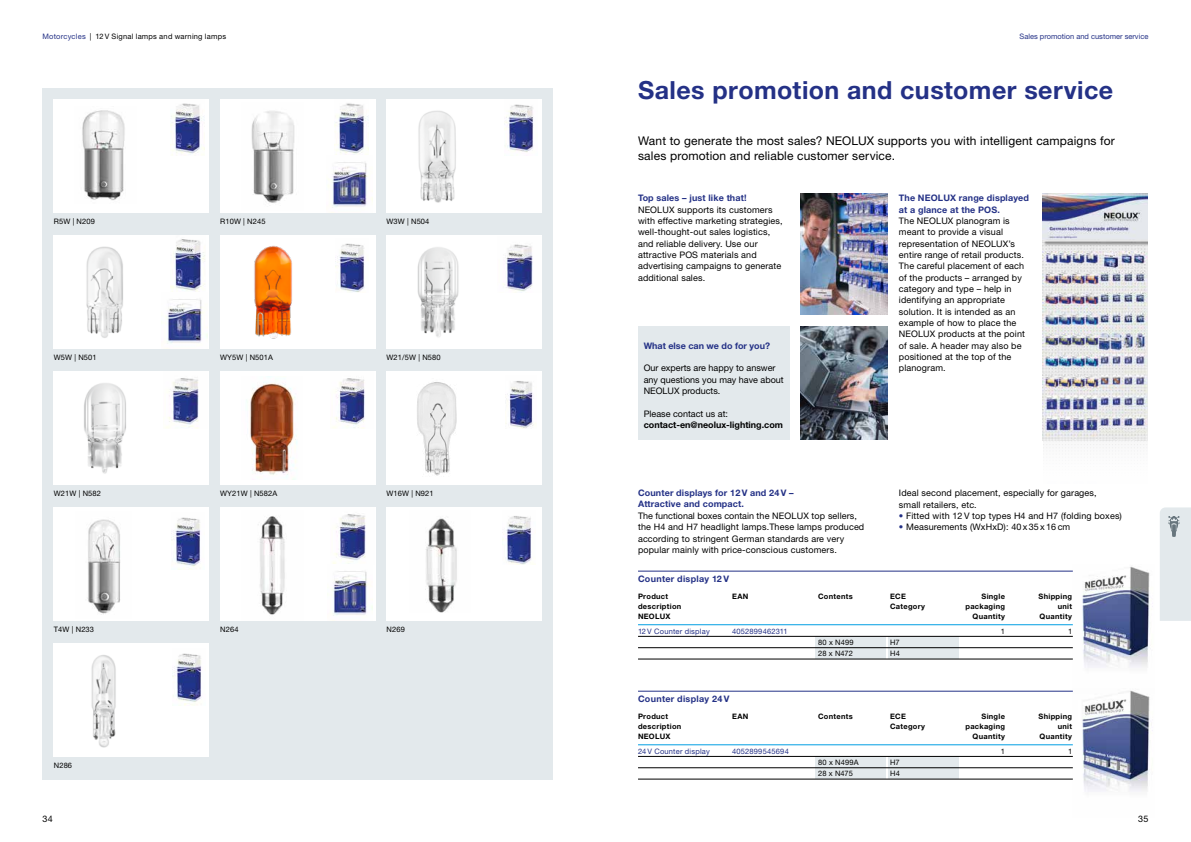
<style>
.page{position:relative;width:1191px;height:842px;background:#fff}
.page>*{position:absolute;margin:0;border:0;box-sizing:border-box;transform-origin:0 0}
.t1{font:700 25px "Helvetica Neue LT Pro";letter-spacing:.02em;color:#243186}
.t2{font:12px/15.1px "Helvetica Neue LT Pro";letter-spacing:.01em;color:#000}
.t3{font:9px/11.3px "Helvetica Neue LT Pro";letter-spacing:.015em;color:#000}
.t4{font:700 9px/11.3px "Helvetica Neue LT Pro";letter-spacing:.015em;color:#243186}
.t5{font:700 9px "Helvetica Neue LT Pro";letter-spacing:.035em;color:#243186}
.t6{font:700 9px "Helvetica Neue LT Pro";color:#000}
.t7{font:7.5px "Helvetica Neue LT Pro";letter-spacing:.015em;color:#000}
.t8{font:700 7.5px "Helvetica Neue LT Pro";letter-spacing:.04em;color:#000}
.t9{font:7.5px "Helvetica Neue LT Pro";letter-spacing:.015em;color:#243186}
.s1{color:#243186}
</style>
<div class="page">
<div style="left:43px;top:88px;width:510px;height:692px;background:#e3e9ec"></div>
<div style="left:54px;top:371px;width:155px;height:114px;background:#fff"></div>
<img style="left:166px;top:378px;width:33px;height:50px">
<img style="left:84px;top:383px;width:42px;height:91px">
<div style="left:220px;top:371px;width:155px;height:114px;background:#fff"></div>
<img style="left:332px;top:378px;width:33px;height:50px">
<img style="left:246px;top:382px;width:51px;height:96px">
<div style="left:54px;top:99px;width:155px;height:114px;background:#fff"></div>
<img style="left:170px;top:103px;width:35px;height:52px">
<img style="left:82px;top:110px;width:43px;height:91px">
<div style="left:54px;top:235px;width:155px;height:114px;background:#fff"></div>
<img style="left:170px;top:239px;width:35px;height:53px">
<img style="left:166px;top:299px;width:41px;height:50px">
<img style="left:86px;top:246px;width:37px;height:92px">
<div style="left:220px;top:235px;width:155px;height:114px;background:#fff"></div>
<img style="left:335px;top:243px;width:30px;height:49px">
<img style="left:254px;top:245px;width:38px;height:94px">
<div style="left:386px;top:235px;width:155px;height:114px;background:#fff"></div>
<img style="left:503px;top:244px;width:30px;height:47px">
<img style="left:417px;top:247px;width:42px;height:90px">
<div style="left:220px;top:99px;width:155px;height:114px;background:#fff"></div>
<img style="left:334px;top:103px;width:34px;height:52px">
<img style="left:328px;top:162px;width:44px;height:51px">
<img style="left:251px;top:111px;width:44px;height:92px">
<div style="left:386px;top:99px;width:155px;height:114px;background:#fff"></div>
<img style="left:504px;top:104px;width:30px;height:48px">
<img style="left:418px;top:110px;width:38px;height:93px">
<div style="left:54px;top:507px;width:155px;height:114px;background:#fff"></div>
<img style="left:171px;top:517px;width:29px;height:52px">
<img style="left:87px;top:519px;width:34px;height:96px">
<div style="left:54px;top:643px;width:155px;height:114px;background:#fff"></div>
<img style="left:172px;top:653px;width:29px;height:52px">
<img style="left:91px;top:655px;width:25px;height:93px">
<div style="left:220px;top:507px;width:155px;height:114px;background:#fff"></div>
<img style="left:332px;top:514px;width:34px;height:50px">
<img style="left:331px;top:571px;width:42px;height:50px">
<img style="left:258px;top:516px;width:27px;height:99px">
<div style="left:386px;top:507px;width:155px;height:114px;background:#fff"></div>
<img style="left:502px;top:516px;width:29px;height:48px">
<img style="left:425px;top:518px;width:32px;height:94px">
<div style="left:386px;top:371px;width:155px;height:114px;background:#fff"></div>
<img style="left:505px;top:381px;width:29px;height:47px">
<img style="left:417px;top:382px;width:40px;height:94px">
<div style="left:1160px;top:507px;width:31px;height:114px;background:#e3e9ec"></div>
<img style="left:800px;top:194px;width:87px;height:121px">
<img style="left:800px;top:326px;width:87px;height:113px">
<img style="left:1042px;top:194px;width:105px;height:246px">
<svg style="left:1043px;top:441px;width:104px;height:10px"></svg>
<img style="left:1072px;top:566px;width:81px;height:102px">
<img style="left:1072px;top:690px;width:81px;height:102px">
<div style="left:815px;top:636px;width:70px;height:23px;background:#e3e9ec"></div>
<div style="left:815px;top:756px;width:70px;height:23px;background:#e3e9ec"></div>
<div style="left:887px;top:636px;width:71px;height:23px;background:#e3e9ec"></div>
<div style="left:887px;top:756px;width:71px;height:23px;background:#e3e9ec"></div>
<hr style="left:638px;top:571px;width:434px;height:1px;background:#243186">
<hr style="left:638px;top:624px;width:434px;height:1px;background:#009ee3">
<hr style="left:638px;top:636px;width:434px;height:1px;background:#000">
<hr style="left:638px;top:647px;width:434px;height:1px;background:#000">
<hr style="left:638px;top:659px;width:434px;height:1px;background:#000">
<hr style="left:638px;top:691px;width:434px;height:1px;background:#243186">
<hr style="left:638px;top:744px;width:434px;height:1px;background:#009ee3">
<hr style="left:638px;top:756px;width:434px;height:1px;background:#000">
<hr style="left:638px;top:767px;width:434px;height:1px;background:#000">
<hr style="left:638px;top:779px;width:434px;height:1px;background:#000">
<div style="left:638px;top:326px;width:151px;height:113px;background:#e3e9ec"></div>
<p class="t7" style="left:43px;top:32px;width:185px"><span class="s1">Motorcycles</span> | 12 V Signal lamps and warning lamps</p>
<p class="t7" style="left:54px;top:217px;width:43px">R5W | N209</p>
<p class="t7" style="left:220px;top:217px;width:47px">R10W | N245</p>
<p class="t7" style="left:386px;top:217px;width:44px">W3W | N504</p>
<p class="t7" style="left:54px;top:353px;width:44px">W5W | N501</p>
<p class="t7" style="left:220px;top:353px;width:54px">WY5W | N501A</p>
<p class="t7" style="left:386px;top:353px;width:56px">W21/5W | N580</p>
<p class="t7" style="left:54px;top:489px;width:49px">W21W | N582</p>
<p class="t7" style="left:220px;top:489px;width:59px">WY21W | N582A</p>
<p class="t7" style="left:386px;top:489px;width:49px">W16W | N921</p>
<p class="t7" style="left:54px;top:625px;width:42px">T4W | N233</p>
<p class="t7" style="left:54px;top:761px;width:20px">N286</p>
<p class="t7" style="left:220px;top:625px;width:20px">N264</p>
<p class="t7" style="left:386px;top:625px;width:20px">N269</p>
<p class="t9" style="left:1019px;top:32px;width:130px">Sales promotion and customer service</p>
<h1 class="t1" style="left:638px;top:75px;width:477px">Sales promotion and customer service</h1>
<h2 class="t2" style="left:638px;top:133px;width:478px">Want to generate the most sales? NEOLUX supports you with intelligent campaigns for sales promotion and reliable customer service.</h2>
<p class="t4" style="left:638px;top:192px;width:110px">Top sales – just like that!</p>
<p class="t3" style="left:638px;top:204px;width:146px">NEOLUX supports its customers with effective marketing strategies, well-thought-out sales logistics, and reliable delivery. Use our attractive POS materials and advertising campaigns to generate additional sales.</p>
<p class="t4" style="left:899px;top:192px;width:132px">The NEOLUX range displayed at a glance at the POS.</p>
<p class="t3" style="left:899px;top:215px;width:128px">The NEOLUX planogram is meant to provide a visual representation of NEOLUX’s entire range of retail products.<br>The careful placement of each of the products – arranged by category and type – help in identifying an appropriate solution. It is intended as an example of how to place the<br>NEOLUX products at the point of sale. A header may also be positioned at the top of the planogram.</p>
<p class="t4" style="left:643px;top:340px;width:128px">What else can we do for you?</p>
<p class="t3" style="left:643px;top:362px;width:142px">Our experts are happy to answer any questions you may have about<br>NEOLUX products.</p>
<p class="t3" style="left:643px;top:408px;width:86px">Please contact us at:</p>
<p class="t6" style="left:643px;top:419px;width:141px">contact-en@neolux-lighting.com</p>
<p class="t4" style="left:638px;top:487px;width:157px">Counter displays for 12V and 24V –<br>Attractive and compact.</p>
<p class="t3" style="left:638px;top:510px;width:228px">The functional boxes contain the NEOLUX top sellers, the H4 and H7 headlight lamps.These lamps produced according to stringent German standards are very popular mainly with price-conscious customers.</p>
<p class="t3" style="left:899px;top:487px;width:199px">Ideal second placement, especially for garages, small retailers, etc.</p>
<p class="t3" style="left:899px;top:510px;width:224px"><span class="s1">•</span> Fitted with 12 V top types H4 and H7 (folding boxes)</p>
<p class="t3" style="left:899px;top:521px;width:173px"><span class="s1">•</span> Measurements (WxHxD): 40 x35 x16 cm</p>
<p class="t5" style="left:638px;top:573px;width:92px">Counter display 12V</p>
<p class="t8" style="left:638px;top:592px;width:32px">Product</p>
<p class="t8" style="left:732px;top:592px;width:18px">EAN</p>
<p class="t8" style="left:818px;top:592px;width:36px">Contents</p>
<p class="t8" style="left:890px;top:592px;width:17px">ECE</p>
<p class="t8" style="left:981px;top:592px;width:25px">Single</p>
<p class="t8" style="left:1038px;top:592px;width:35px">Shipping</p>
<p class="t8" style="left:638px;top:602px;width:45px">description</p>
<p class="t8" style="left:890px;top:602px;width:36px">Category</p>
<p class="t8" style="left:965px;top:602px;width:41px">packaging</p>
<p class="t8" style="left:1057px;top:602px;width:16px">unit</p>
<p class="t8" style="left:638px;top:612px;width:34px">NEOLUX</p>
<p class="t8" style="left:972px;top:612px;width:34px">Quantity</p>
<p class="t8" style="left:1039px;top:612px;width:34px">Quantity</p>
<p class="t9" style="left:638px;top:626px;width:73px">12 V Counter display</p>
<p class="t9" style="left:732px;top:626px;width:57px">4052899462311</p>
<p class="t7" style="left:1001px;top:626px;width:6px">1</p>
<p class="t7" style="left:1068px;top:626px;width:6px">1</p>
<p class="t7" style="left:818px;top:638px;width:37px">80 x N499</p>
<p class="t7" style="left:890px;top:638px;width:11px">H7</p>
<p class="t7" style="left:818px;top:649px;width:36px">28 x N472</p>
<p class="t7" style="left:890px;top:649px;width:11px">H4</p>
<p class="t5" style="left:638px;top:693px;width:93px">Counter display 24V</p>
<p class="t8" style="left:638px;top:712px;width:32px">Product</p>
<p class="t8" style="left:732px;top:712px;width:18px">EAN</p>
<p class="t8" style="left:818px;top:712px;width:36px">Contents</p>
<p class="t8" style="left:890px;top:712px;width:17px">ECE</p>
<p class="t8" style="left:981px;top:712px;width:25px">Single</p>
<p class="t8" style="left:1038px;top:712px;width:35px">Shipping</p>
<p class="t8" style="left:638px;top:722px;width:45px">description</p>
<p class="t8" style="left:890px;top:722px;width:36px">Category</p>
<p class="t8" style="left:965px;top:722px;width:41px">packaging</p>
<p class="t8" style="left:1057px;top:722px;width:16px">unit</p>
<p class="t8" style="left:638px;top:732px;width:34px">NEOLUX</p>
<p class="t8" style="left:972px;top:732px;width:34px">Quantity</p>
<p class="t8" style="left:1039px;top:732px;width:34px">Quantity</p>
<p class="t9" style="left:638px;top:746px;width:73px">24 V Counter display</p>
<p class="t9" style="left:732px;top:746px;width:58px">4052899545694</p>
<p class="t7" style="left:1001px;top:746px;width:6px">1</p>
<p class="t7" style="left:1068px;top:746px;width:6px">1</p>
<p class="t7" style="left:818px;top:758px;width:42px">80 x N499A</p>
<p class="t7" style="left:890px;top:758px;width:11px">H7</p>
<p class="t7" style="left:818px;top:769px;width:36px">28 x N475</p>
<p class="t7" style="left:890px;top:769px;width:11px">H4</p>
<p class="t3" style="left:43px;top:813px;width:12px">34</p>
<p class="t3" style="left:1138px;top:813px;width:12px">35</p>
</div>
